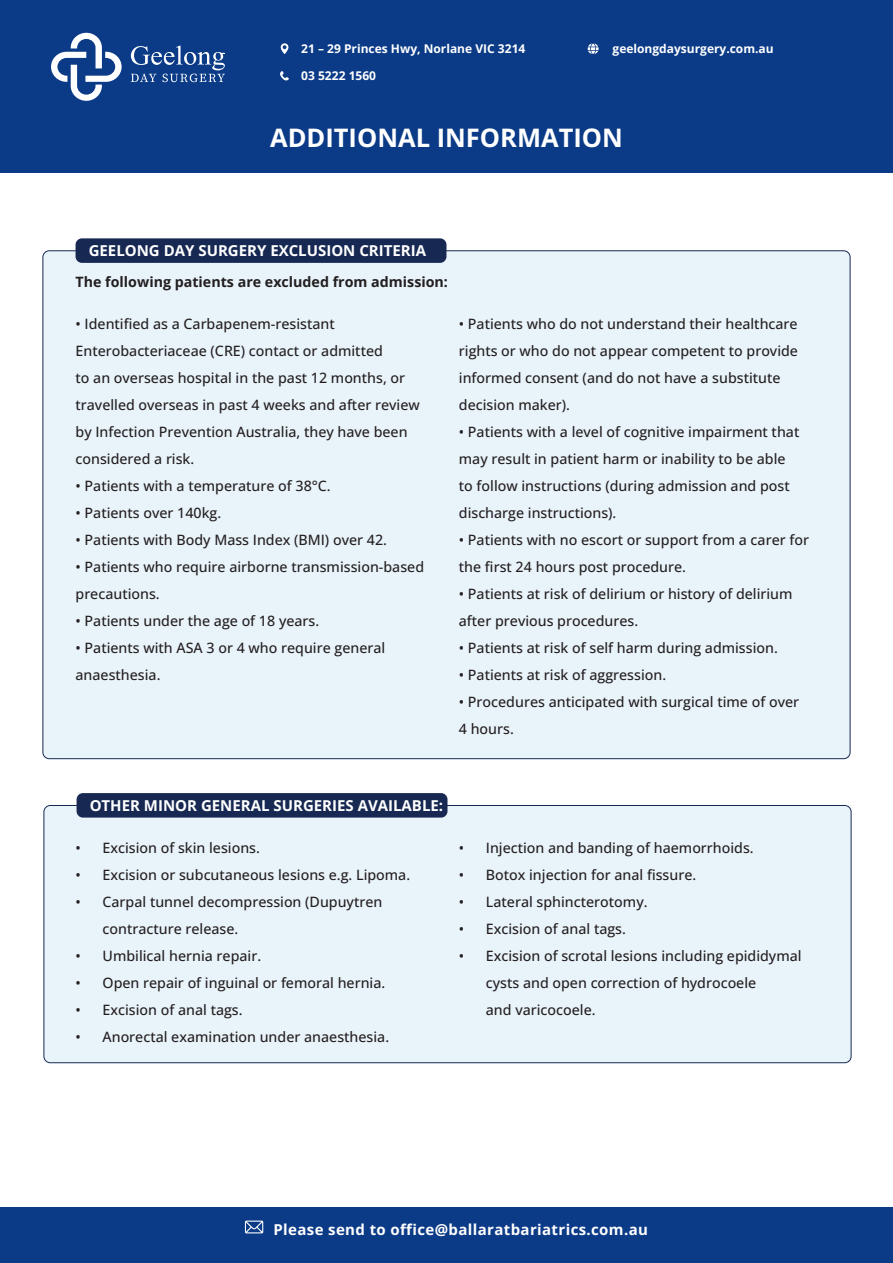
<style>
.page{position:relative;width:893px;height:1263px;background:#fff}
.page>*{position:absolute;margin:0;border:0;box-sizing:border-box;transform-origin:0 0}
.t1{font:700 25.5px "Open Sans";color:#fff}
.t2{font:700 15px "Open Sans";color:#fff}
.t3{font:700 15px "Open Sans";letter-spacing:.025em;color:#fff}
.t4{font:500 14.25px/27px "Open Sans";color:#231f20}
.t5{font:700 14.25px "Open Sans";color:#231f20}
.t6{font:700 12px "Open Sans";color:#fff}
</style>
<div class="page">
<div style="left:0;top:0;width:893px;height:172px;background:#0b3b87"></div>
<svg style="left:51px;top:33px;width:71px;height:68px"></svg>
<svg style="left:131px;top:46px;width:94px;height:36px"></svg>
<svg style="left:281px;top:43px;width:7px;height:11px"></svg>
<svg style="left:280px;top:71px;width:9px;height:10px"></svg>
<svg style="left:588px;top:43px;width:11px;height:11px"></svg>
<div style="left:0;top:1207px;width:893px;height:56px;background:#0b3b87"></div>
<svg style="left:245px;top:1220px;width:18px;height:13px"></svg>
<div style="left:43px;top:251px;width:807px;height:508px;background:#e9f3fa;border-radius:6px"></div>
<div style="left:76px;top:238px;width:370px;height:25px;background:#172953;border-radius:6px"></div>
<div style="left:44px;top:805px;width:807px;height:258px;background:#e9f3fa;border-radius:6px"></div>
<div style="left:77px;top:793px;width:370px;height:24px;background:#172953;border-radius:6px"></div>
<p class="t6" style="left:301px;top:40px;width:226px">21 – 29 Princes Hwy, Norlane VIC 3214</p>
<p class="t6" style="left:301px;top:67px;width:76px">03 5222 1560</p>
<p class="t6" style="left:613px;top:40px;width:163px">geelongdaysurgery.com.au</p>
<p class="t1" style="left:270px;top:119px;width:354px">ADDITIONAL INFORMATION</p>
<p class="t2" style="left:89px;top:240px;width:339px">GEELONG DAY SURGERY EXCLUSION CRITERIA</p>
<p class="t5" style="left:76px;top:272px;width:374px">The following patients are excluded from admission:</p>
<p class="t4" style="left:76px;top:310px;width:346px">• Identified as a Carbapenem-resistant Enterobacteriaceae (CRE) contact or admitted<br>to an overseas hospital in the past 12 months, or travelled overseas in past 4 weeks and after review by Infection Prevention Australia, they have been considered a risk.</p>
<p class="t4" style="left:76px;top:472px;width:257px">• Patients with a temperature of 38°C.</p>
<p class="t4" style="left:76px;top:499px;width:147px">• Patients over 140kg.</p>
<p class="t4" style="left:76px;top:526px;width:313px">• Patients with Body Mass Index (BMI) over 42.</p>
<p class="t4" style="left:76px;top:553px;width:350px">• Patients who require airborne transmission-based precautions.</p>
<p class="t4" style="left:76px;top:607px;width:245px">• Patients under the age of 18 years.</p>
<p class="t4" style="left:76px;top:634px;width:311px">• Patients with ASA 3 or 4 who require general anaesthesia.</p>
<p class="t4" style="left:459px;top:310px;width:341px">• Patients who do not understand their healthcare rights or who do not appear competent to provide informed consent (and do not have a substitute decision maker).</p>
<p class="t4" style="left:459px;top:418px;width:342px">• Patients with a level of cognitive impairment that may result in patient harm or inability to be able to follow instructions (during admission and post discharge instructions).</p>
<p class="t4" style="left:459px;top:526px;width:352px">• Patients with no escort or support from a carer for the first 24 hours post procedure.</p>
<p class="t4" style="left:459px;top:580px;width:335px">• Patients at risk of delirium or history of delirium after previous procedures.</p>
<p class="t4" style="left:459px;top:634px;width:320px">• Patients at risk of self harm during admission.</p>
<p class="t4" style="left:459px;top:661px;width:209px">• Patients at risk of aggression.</p>
<p class="t4" style="left:459px;top:688px;width:342px">• Procedures anticipated with surgical time of over<br>4 hours.</p>
<p class="t2" style="left:90px;top:795px;width:355px">OTHER MINOR GENERAL SURGERIES AVAILABLE:</p>
<p class="t4" style="left:76px;top:833px;width:186px">• Excision of skin lesions.</p>
<p class="t4" style="left:76px;top:860px;width:336px">• Excision or subcutaneous lesions e.g. Lipoma.</p>
<p class="t4" style="left:103px;top:887px;width:281px;text-indent:-27px">• Carpal tunnel decompression (Dupuytren contracture release.</p>
<p class="t4" style="left:76px;top:941px;width:187px">• Umbilical hernia repair.</p>
<p class="t4" style="left:76px;top:968px;width:311px">• Open repair of inguinal or femoral hernia.</p>
<p class="t4" style="left:76px;top:995px;width:169px">• Excision of anal tags.</p>
<p class="t4" style="left:76px;top:1022px;width:315px">• Anorectal examination under anaesthesia.</p>
<p class="t4" style="left:459px;top:833px;width:296px">• Injection and banding of haemorrhoids.</p>
<p class="t4" style="left:459px;top:860px;width:239px">• Botox injection for anal fissure.</p>
<p class="t4" style="left:459px;top:887px;width:190px">• Lateral sphincterotomy.</p>
<p class="t4" style="left:459px;top:914px;width:169px">• Excision of anal tags.</p>
<p class="t4" style="left:486px;top:941px;width:317px;text-indent:-27px">• Excision of scrotal lesions including epididymal cysts and open correction of hydrocoele<br>and varicocoele.</p>
<p class="t3" style="left:273px;top:1219px;width:376px">Please send to office@ballaratbariatrics.com.au</p>
</div>
